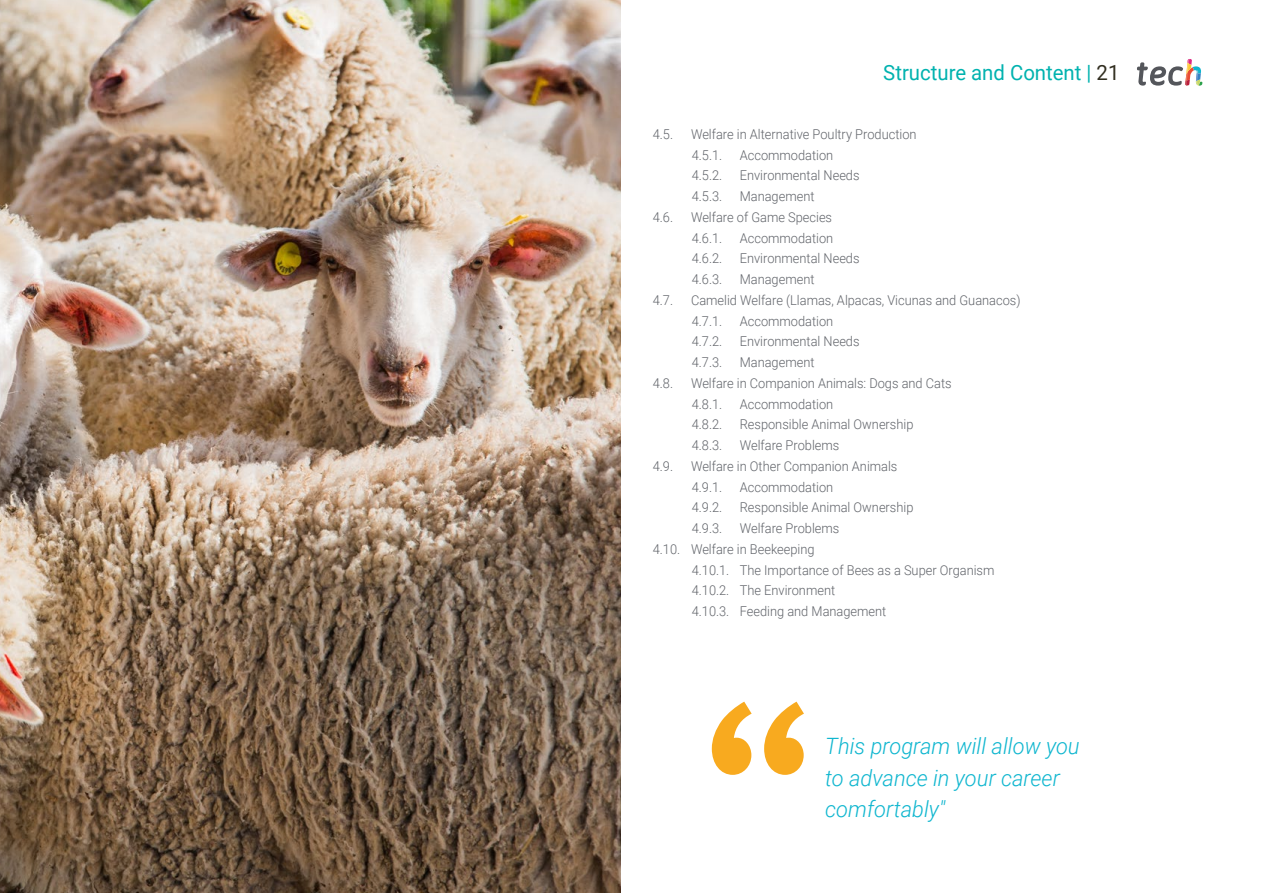
<style>
.page{position:relative;width:1263px;height:893px;background:#fff}
.page>*{position:absolute;margin:0;border:0;box-sizing:border-box;transform-origin:0 0}
.t1{font:italic 300 22.5px/31.5px "Roboto";color:#0fb6cf}
.t2{font:21px "Roboto";color:#00b2af}
.t3{font:300 13.5px/20.7px "Roboto";color:#61646a;scale:.95 1}
.s1{color:#312e20}
</style>
<div class="page">
<svg style="left:1137px;top:59px;width:65px;height:27px"></svg>
<svg style="left:712px;top:702px;width:92px;height:73px"></svg>
<img style="left:0;top:0;width:621px;height:893px">
<h2 class="t2" style="left:883px;top:57px;width:238px">Structure and Content | <span class="s1">21</span></h2>
<p class="t3" style="left:653px;top:123px;width:23px">4.5.</p>
<p class="t3" style="left:691px;top:123px;width:239px">Welfare in Alternative Poultry Production<br>4.5.1.</p>
<p class="t3" style="left:740px;top:144px;width:100px">Accommodation</p>
<p class="t3" style="left:692px;top:165px;width:34px">4.5.2.</p>
<p class="t3" style="left:740px;top:165px;width:128px">Environmental Needs</p>
<p class="t3" style="left:692px;top:185px;width:34px">4.5.3.</p>
<p class="t3" style="left:740px;top:185px;width:80px">Management</p>
<p class="t3" style="left:653px;top:206px;width:23px">4.6.</p>
<p class="t3" style="left:691px;top:206px;width:150px">Welfare of Game Species<br>4.6.1.</p>
<p class="t3" style="left:740px;top:227px;width:100px">Accommodation</p>
<p class="t3" style="left:692px;top:248px;width:34px">4.6.2.</p>
<p class="t3" style="left:740px;top:248px;width:128px">Environmental Needs</p>
<p class="t3" style="left:692px;top:268px;width:34px">4.6.3.</p>
<p class="t3" style="left:740px;top:268px;width:80px">Management</p>
<p class="t3" style="left:653px;top:289px;width:23px">4.7.</p>
<p class="t3" style="left:691px;top:289px;width:348px">Camelid Welfare (Llamas, Alpacas, Vicunas and Guanacos)<br>4.7.1.</p>
<p class="t3" style="left:740px;top:310px;width:100px">Accommodation</p>
<p class="t3" style="left:692px;top:331px;width:34px">4.7.2.</p>
<p class="t3" style="left:740px;top:331px;width:128px">Environmental Needs</p>
<p class="t3" style="left:692px;top:351px;width:34px">4.7.3.</p>
<p class="t3" style="left:740px;top:351px;width:80px">Management</p>
<p class="t3" style="left:653px;top:372px;width:23px">4.8.</p>
<p class="t3" style="left:691px;top:372px;width:276px">Welfare in Companion Animals: Dogs and Cats<br>4.8.1.</p>
<p class="t3" style="left:740px;top:393px;width:100px">Accommodation</p>
<p class="t3" style="left:692px;top:414px;width:34px">4.8.2.</p>
<p class="t3" style="left:740px;top:414px;width:184px">Responsible Animal Ownership</p>
<p class="t3" style="left:692px;top:434px;width:34px">4.8.3.</p>
<p class="t3" style="left:740px;top:434px;width:106px">Welfare Problems</p>
<p class="t3" style="left:653px;top:455px;width:23px">4.9.</p>
<p class="t3" style="left:691px;top:455px;width:219px">Welfare in Other Companion Animals<br>4.9.1.</p>
<p class="t3" style="left:740px;top:476px;width:100px">Accommodation</p>
<p class="t3" style="left:692px;top:497px;width:34px">4.9.2.</p>
<p class="t3" style="left:740px;top:497px;width:184px">Responsible Animal Ownership</p>
<p class="t3" style="left:692px;top:517px;width:34px">4.9.3.</p>
<p class="t3" style="left:653px;top:517px;width:198px;text-indent:87px">Welfare Problems<br>4.10. Welfare in Beekeeping</p>
<p class="t3" style="left:692px;top:559px;width:320px">4.10.1. The Importance of Bees as a Super Organism<br>4.10.2. The Environment<br>4.10.3. Feeding and Management</p>
<h1 class="t1" style="left:825px;top:730px;width:256px">This program will allow you to advance in your career comfortably"</h1>
</div>
